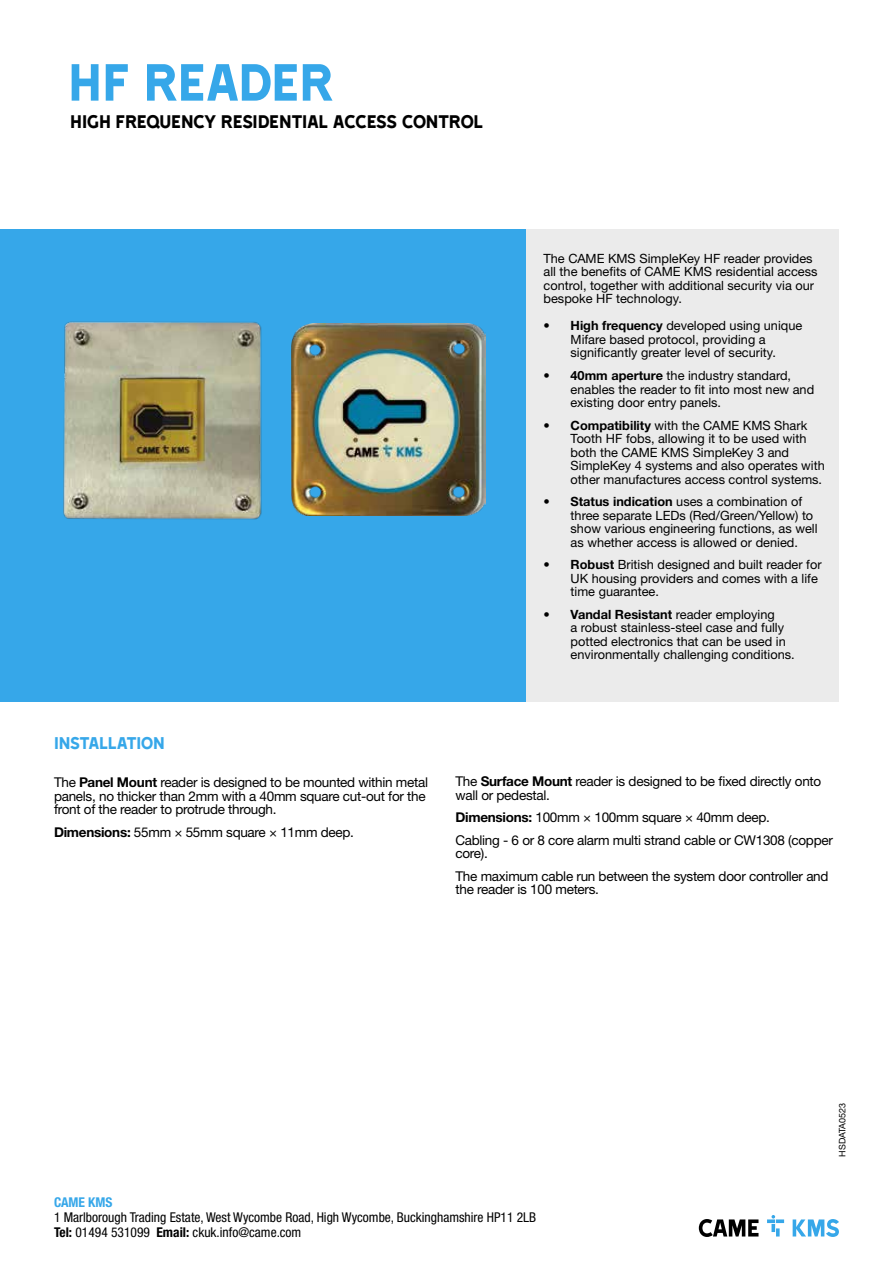
<style>
.page{position:relative;width:893px;height:1263px;background:#fff}
.page>*{position:absolute;margin:0;border:0;box-sizing:border-box;transform-origin:0 0}
.t1{font:60px "Came Type";letter-spacing:-.015em;color:#36a7e9}
.t2{font:21px "Came Type";letter-spacing:-.025em;color:#000}
.t3{font:19.5px "Came Type";letter-spacing:-.03em;color:#36a7e9}
.t4{font:13.5px/13.5px "Helvetica Neue LTW1 G";letter-spacing:-.02em;color:#000}
.t5{font:condensed 13.5px/15px "Helvetica Neue LT Std";color:#000}
.t6{font:700 condensed 13.5px "Helvetica Neue LT Std";color:#36a7e9}
.t7{font:12.75px/13.5px "Helvetica Neue LTW1 G";color:#000}
.t8{font:9px "Helvetica Neue LTW1 G";color:#000}
.s1{font-weight:700}
</style>
<div class="page">
<div style="left:504px;top:230px;width:335px;height:472px;background:#ebebeb"></div>
<div style="left:0;top:230px;width:526px;height:472px;background:#36a7e9"></div>
<svg style="left:699px;top:1219px;width:59px;height:18px"></svg>
<svg style="left:767px;top:1215px;width:17px;height:21px"></svg>
<svg style="left:793px;top:1219px;width:46px;height:18px"></svg>
<img style="left:63px;top:321px;width:199px;height:199px">
<img style="left:292px;top:324px;width:194px;height:191px">
<h1 class="t1" style="left:68px;top:51px;width:268px">HF READER</h1>
<h2 class="t2" style="left:70px;top:110px;width:415px">HIGH FREQUENCY RESIDENTIAL ACCESS CONTROL</h2>
<p class="t7" style="left:544px;top:252px;width:275px">The CAME KMS SimpleKey HF reader provides all the benefits of CAME KMS residential access control, together with additional security via our bespoke HF technology.</p>
<p class="t7" style="left:571px;top:319px;width:233px;text-indent:-27px"><span class="s1">• High frequency</span> developed using unique<br>Mifare based protocol, providing a significantly greater level of security.</p>
<p class="t7" style="left:571px;top:369px;width:245px;text-indent:-27px"><span class="s1">• 40mm aperture</span> the industry standard, enables the reader to fit into most new and existing door entry panels.</p>
<p class="t7" style="left:571px;top:418px;width:256px;text-indent:-27px"><span class="s1">• Compatibility</span> with the CAME KMS Shark Tooth HF fobs, allowing it to be used with both the CAME KMS SimpleKey 3 and SimpleKey 4 systems and also operates with other manufactures access control systems.</p>
<p class="t7" style="left:571px;top:495px;width:248px;text-indent:-27px"><span class="s1">• Status indication</span> uses a combination of three separate LEDs (Red/Green/Yellow) to show various engineering functions, as well as whether access is allowed or denied.</p>
<p class="t7" style="left:571px;top:558px;width:253px;text-indent:-27px"><span class="s1">• Robust</span> British designed and built reader for<br>UK housing providers and comes with a life time guarantee.</p>
<p class="t7" style="left:571px;top:607px;width:226px;text-indent:-27px"><span class="s1">• Vandal Resistant</span> reader employing<br>a robust stainless-steel case and fully potted electronics that can be used in environmentally challenging conditions.</p>
<h3 class="t3" style="left:54px;top:732px;width:112px">INSTALLATION</h3>
<p class="t4" style="left:54px;top:776px;width:375px">The <span class="s1">Panel Mount</span> reader is designed to be mounted within metal panels, no thicker than 2mm with a 40mm square cut-out for the front of the reader to protrude through.</p>
<p class="t4" style="left:54px;top:825px;width:301px"><span class="s1">Dimensions:</span> 55mm × 55mm square × 11mm deep.</p>
<p class="t4" style="left:455px;top:774px;width:367px">The <span class="s1">Surface Mount</span> reader is designed to be fixed directly onto wall or pedestal.</p>
<p class="t4" style="left:455px;top:806px;width:379px;line-height:22.5px"><span class="s1">Dimensions:</span> 100mm × 100mm square × 40mm deep.<br>Cabling - 6 or 8 core alarm multi strand cable or CW1308 (copper</p>
<p class="t4" style="left:455px;top:842px;width:375px;line-height:22.5px">core).<br>The maximum cable run between the system door controller and</p>
<p class="t4" style="left:455px;top:882px;width:145px">the reader is 100 meters.</p>
<p class="t8" style="left:837px;top:1157px;width:55px;rotate:-90deg">HSDATA0523</p>
<p class="t6" style="left:54px;top:1194px;width:60px">CAME KMS</p>
<p class="t5" style="left:54px;top:1209px;width:484px">1 Marlborough Trading Estate, West Wycombe Road, High Wycombe, Buckinghamshire HP11 2LB<br><span class="s1">Tel:</span> 01494 531099 <span class="s1">Email:</span> ckuk.info@came.com</p>
</div>
